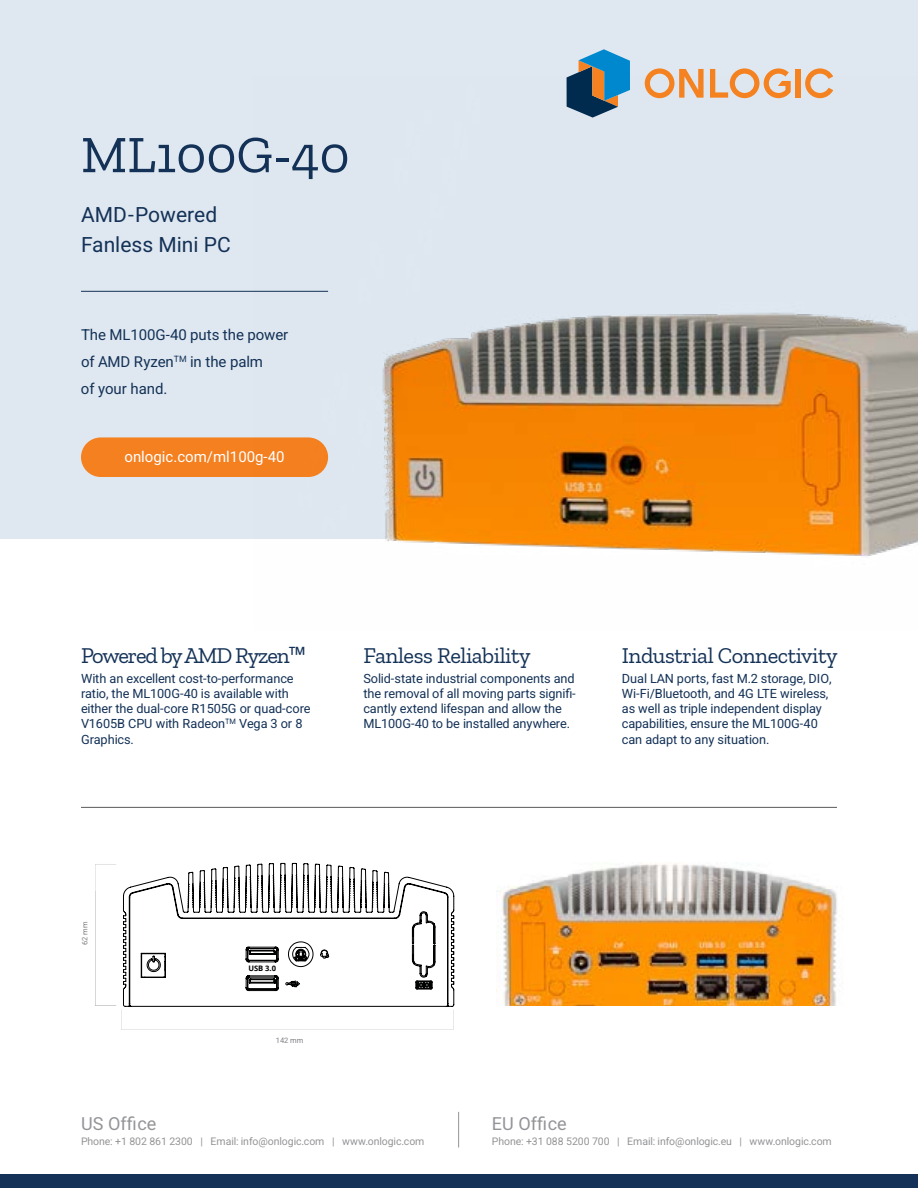
<style>
.page{position:relative;width:918px;height:1188px;background:#fff}
.page>*{position:absolute;margin:0;border:0;box-sizing:border-box;transform-origin:0 0}
.t1{font:52.5px "Zilla Slab";color:#143257}
.t2{font:22.5px "Zilla Slab";letter-spacing:-.02em;color:#143257}
.t3{font:22.5px "Zilla Slab";letter-spacing:-.05em;color:#143257}
.t4{font:21px/30px "Heebo";color:#143257}
.t5{font:18px "Heebo";color:#949598}
.t6{font:15px/27px "Heebo";letter-spacing:-.005em;color:#143257}
.t7{font:15px "Heebo";color:#fff}
.t8{font:12.75px/15.3px "Heebo";letter-spacing:-.01em;color:#143257}
.t9{font:10.5px "Heebo";letter-spacing:-.005em;color:#949598}
.t10{font:7.5px "Heebo";letter-spacing:-.005em;color:#808285}
.t11{font:700 7.5px "Open Sans";color:#000}
.t12{font:7.5px "Heebo";color:#808181}
.s1{font-family:"Open Sans"}
</style>
<div class="page">
<div style="left:0;top:0;width:918px;height:539px;background:#dfe8f0"></div>
<div style="left:0;top:1174px;width:918px;height:14px;background:#143257"></div>
<hr style="left:81px;top:807px;width:756px;height:1px;background:#5b5b5c">
<hr style="left:81px;top:291px;width:247px;height:1px;background:#143257">
<div style="left:81px;top:437px;width:247px;height:40px;background:#f58020;border-radius:20px"></div>
<img style="left:254px;top:77px;width:664px;height:480px">
<img style="left:496px;top:863px;width:341px;height:143px">
<svg style="left:95px;top:864px;width:358px;height:166px"></svg>
<svg style="left:123px;top:863px;width:332px;height:144px"></svg>
<div style="left:795px;top:69px;width:6px;height:29px;background:#f58220"></div>
<svg style="left:645px;top:68px;width:59px;height:30px"></svg>
<svg style="left:710px;top:68px;width:81px;height:30px"></svg>
<svg style="left:805px;top:68px;width:28px;height:30px"></svg>
<svg style="left:567px;top:49px;width:63px;height:69px"></svg>
<hr style="left:458px;top:1112px;width:1px;height:36px;background:#949597">
<h1 class="t1" style="left:81px;top:126px;width:270px">ML100G-40</h1>
<h3 class="t4" style="left:81px;top:200px;width:151px">AMD-Powered<br>Fanless Mini PC</h3>
<p class="t6" style="left:81px;top:321px;width:209px">The ML100G-40 puts the power of AMD Ryzen<sup>TM</sup> in the palm<br>of your hand.</p>
<p class="t7" style="left:124px;top:447px;width:162px">onlogic.com/ml100g-40</p>
<h2 class="t3" style="left:81px;top:643px;width:227px">Powered by AMD Ryzen<span class="s1">™</span></h2>
<p class="t8" style="left:81px;top:670px;width:231px">With an excellent cost-to-performance ratio, the ML100G-40 is available with either the dual-core R1505G or quad-core V1605B CPU with Radeon<sup>TM</sup> Vega 3 or 8<br>Graphics.</p>
<h2 class="t2" style="left:363px;top:643px;width:169px">Fanless Reliability</h2>
<p class="t8" style="left:363px;top:670px;width:214px">Solid-state industrial components and the removal of all moving parts signifi&shy;cantly extend lifespan and allow the ML100G-40 to be installed anywhere.</p>
<h2 class="t2" style="left:622px;top:643px;width:217px">Industrial Connectivity</h2>
<p class="t8" style="left:622px;top:670px;width:211px">Dual LAN ports, fast M.2 storage, DIO, Wi-Fi/Bluetooth, and 4G LTE wireless, as well as triple independent display capabilities, ensure the ML100G-40 can adapt to any situation.</p>
<p class="t10" style="left:79px;top:945px;width:25px;rotate:-90deg">62 mm</p>
<p class="t12" style="left:81px;top:959px;width:25px;rotate:-90deg">82 mm</p>
<p class="t11" style="left:248px;top:963px;width:29px">USB 3.0</p>
<p class="t10" style="left:276px;top:1036px;width:29px">142 mm</p>
<h3 class="t5" style="left:81px;top:1111px;width:77px">US Office</h3>
<p class="t9" style="left:81px;top:1134px;width:345px">Phone: +1 802 861 2300 | Email: info@onlogic.com | www.onlogic.com</p>
<h3 class="t5" style="left:492px;top:1111px;width:76px">EU Office</h3>
<p class="t9" style="left:492px;top:1134px;width:341px">Phone: +31 088 5200 700 | Email: info@onlogic.eu | www.onlogic.com</p>
</div>
